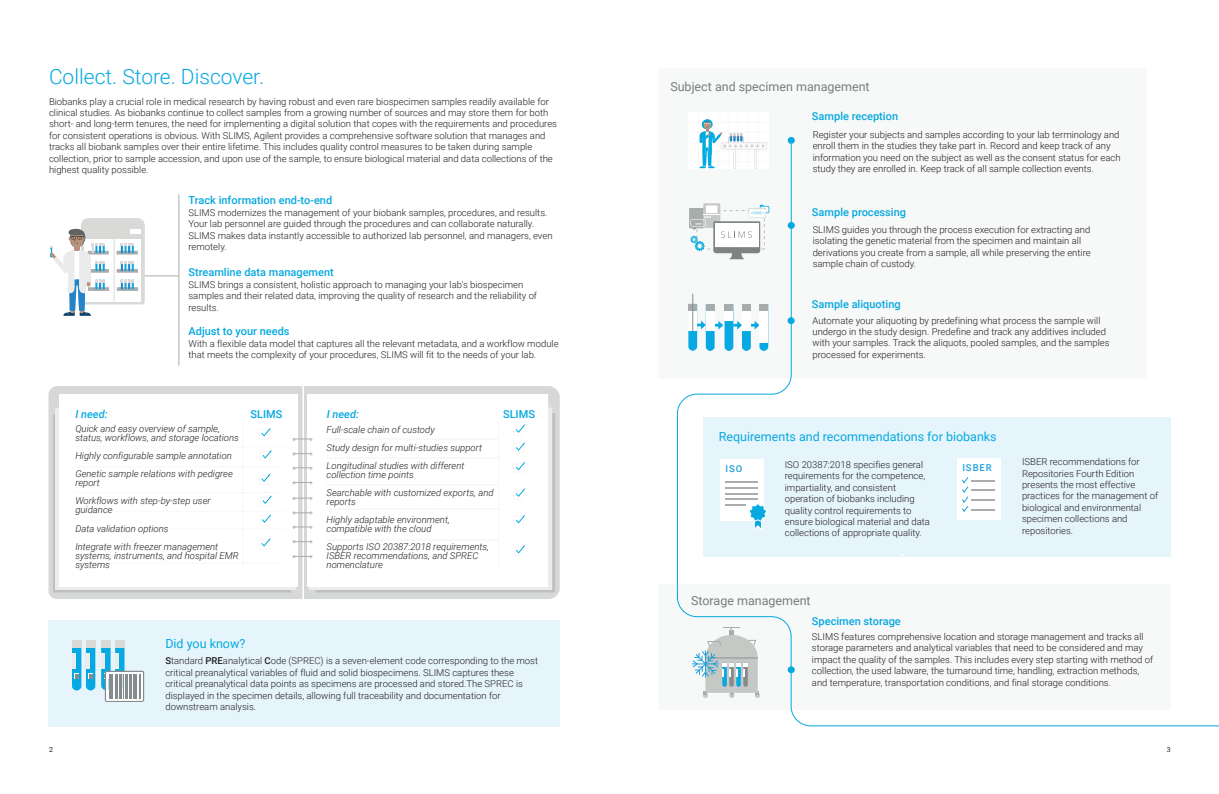
<style>
.page{position:relative;width:1219px;height:794px;background:#fff}
.page>*{position:absolute;margin:0;border:0;box-sizing:border-box;transform-origin:0 0}
.t1{font:300 21px "Roboto";color:#06a9e0}
.t2{font:12.5px "Roboto";color:#06a9e0}
.t3{font:12.5px "Roboto";color:#7a7d7f}
.t4{font:500 11px "Roboto";color:#06a9e0}
.t5{font:italic 500 11px "Roboto";color:#06a9e0}
.t6{font:300 9.5px/11.4px "Roboto";color:#221e1f}
.t7{font:italic 300 9.5px/18px "Roboto";color:#221e1f}
.t8{font:500 9.5px "Roboto";letter-spacing:.1em;color:#1ea0da}
.t9{font:7px "Roboto";color:#221e1f}
.s1{font-weight:500}
</style>
<div class="page">
<div style="left:659px;top:584px;width:512px;height:126px;background:#f7f8f8"></div>
<div style="left:48px;top:620px;width:512px;height:106px;background:#e6f5fc"></div>
<svg style="left:304px;top:386px;width:256px;height:213px;background:#d8d9d9"></svg>
<svg style="left:315px;top:413px;width:241px;height:180px;background:#c9cbca"></svg>
<div style="left:48px;top:386px;width:254px;height:213px;background:#d6d7d7"></div>
<svg style="left:53px;top:414px;width:238px;height:179px"></svg>
<div style="left:55px;top:408px;width:241px;height:181px;background:linear-gradient(to bottom,#f5f6f5,#f6f6f5)"></div>
<svg style="left:309px;top:408px;width:243px;height:181px"></svg>
<div style="left:60px;top:394px;width:238px;height:192px;background:#fff"></div>
<div style="left:308px;top:394px;width:240px;height:192px;background:#fff"></div>
<div style="left:72px;top:640px;width:9px;height:8px;background:#d9d9d7"></div>
<div style="left:86px;top:640px;width:9px;height:8px;background:#d9d9d7"></div>
<div style="left:101px;top:640px;width:10px;height:7px;background:#d9d9d7"></div>
<div style="left:115px;top:640px;width:9px;height:7px;background:#d9d9d7"></div>
<svg style="left:101px;top:647px;width:43px;height:55px"></svg>
<svg style="left:72px;top:648px;width:23px;height:42px"></svg>
<hr style="left:178px;top:194px;width:1px;height:172px;background:#abacae">
<hr style="left:132px;top:275px;width:46px;height:1px;background:#abacae">
<svg style="left:50px;top:218px;width:95px;height:98px"></svg>
<svg style="left:292px;top:438px;width:21px;height:3px"></svg>
<svg style="left:292px;top:452px;width:21px;height:4px"></svg>
<svg style="left:292px;top:467px;width:21px;height:3px"></svg>
<svg style="left:292px;top:481px;width:21px;height:3px"></svg>
<svg style="left:292px;top:497px;width:21px;height:3px"></svg>
<svg style="left:292px;top:511px;width:21px;height:3px"></svg>
<svg style="left:292px;top:525px;width:21px;height:4px"></svg>
<svg style="left:292px;top:540px;width:21px;height:3px"></svg>
<svg style="left:292px;top:555px;width:21px;height:3px"></svg>
<hr style="left:244px;top:446px;width:40px;height:1px;background:#f7f8f8">
<hr style="left:75px;top:446px;width:168px;height:1px;background:#f7f8f8">
<hr style="left:244px;top:466px;width:40px;height:1px;background:#f7f8f8">
<hr style="left:75px;top:466px;width:168px;height:1px;background:#f7f8f8">
<hr style="left:244px;top:492px;width:40px;height:1px;background:#f7f8f8">
<hr style="left:75px;top:492px;width:168px;height:1px;background:#f7f8f8">
<hr style="left:244px;top:510px;width:40px;height:1px;background:#f7f8f8">
<hr style="left:75px;top:510px;width:168px;height:1px;background:#f7f8f8">
<hr style="left:244px;top:528px;width:40px;height:1px;background:#f7f8f8">
<hr style="left:75px;top:528px;width:168px;height:1px;background:#f7f8f8">
<hr style="left:244px;top:563px;width:40px;height:1px;background:#f7f8f8">
<hr style="left:75px;top:563px;width:168px;height:1px;background:#f7f8f8">
<svg style="left:261px;top:428px;width:10px;height:9px"></svg>
<svg style="left:262px;top:450px;width:10px;height:9px"></svg>
<svg style="left:261px;top:473px;width:10px;height:9px"></svg>
<svg style="left:262px;top:495px;width:10px;height:9px"></svg>
<svg style="left:262px;top:514px;width:9px;height:9px"></svg>
<svg style="left:261px;top:538px;width:10px;height:9px"></svg>
<svg style="left:516px;top:424px;width:9px;height:9px"></svg>
<svg style="left:516px;top:442px;width:9px;height:9px"></svg>
<svg style="left:516px;top:462px;width:9px;height:9px"></svg>
<svg style="left:516px;top:488px;width:9px;height:9px"></svg>
<svg style="left:516px;top:515px;width:9px;height:9px"></svg>
<svg style="left:516px;top:545px;width:9px;height:9px"></svg>
<hr style="left:326px;top:438px;width:172px;height:1px;background:#f7f8f8">
<hr style="left:327px;top:509px;width:171px;height:1px;background:#f7f8f8">
<hr style="left:326px;top:539px;width:172px;height:1px;background:#f7f8f8">
<hr style="left:243px;top:529px;width:1px;height:34px;background:#f7f8f8">
<svg style="left:676px;top:119px;width:543px;height:608px"></svg>
<hr style="left:327px;top:457px;width:171px;height:1px;background:#f7f8f8">
<hr style="left:326px;top:484px;width:172px;height:1px;background:#f7f8f8">
<h1 class="t1" style="left:49px;top:62px;width:217px">Collect. Store. Discover.</h1>
<p class="t6" style="left:49px;top:95px;width:509px">Biobanks play a crucial role in medical research by having robust and even rare biospecimen samples readily available for clinical studies. As biobanks continue to collect samples from a growing number of sources and may store them for both short- and long-term tenures, the need for implementing a digital solution that copes with the requirements and procedures for consistent operations is obvious. With SLIMS, Agilent provides a comprehensive software solution that manages and tracks all biobank samples over their entire lifetime. This includes quality control measures to be taken during sample collection, prior to sample accession, and upon use of the sample, to ensure biological material and data collections of the highest quality possible.</p>
<p class="t4" style="left:188px;top:193px;width:145px">Track information end-to-end</p>
<p class="t6" style="left:188px;top:206px;width:366px">SLIMS modernizes the management of your biobank samples, procedures, and results.<br>Your lab personnel are guided through the procedures and can collaborate naturally.<br>SLIMS makes data instantly accessible to authorized lab personnel, and managers, even remotely.</p>
<p class="t4" style="left:188px;top:265px;width:147px">Streamline data management</p>
<p class="t6" style="left:188px;top:278px;width:350px">SLIMS brings a consistent, holistic approach to managing your lab’s biospecimen samples and their related data, improving the quality of research and the reliability of results.</p>
<p class="t4" style="left:188px;top:324px;width:103px">Adjust to your needs</p>
<p class="t6" style="left:188px;top:337px;width:372px">With a flexible data model that captures all the relevant metadata, and a workflow module that meets the complexity of your procedures, SLIMS will fit to the needs of your lab.</p>
<p class="t5" style="left:75px;top:407px;width:34px">I need:</p>
<p class="t4" style="left:250px;top:407px;width:33px">SLIMS</p>
<p class="t5" style="left:327px;top:407px;width:34px">I need:</p>
<p class="t4" style="left:503px;top:407px;width:33px">SLIMS</p>
<p class="t7" style="left:75px;top:424px;width:165px;line-height:9px">Quick and easy overview of sample, status, workflows, and storage locations</p>
<p class="t7" style="left:75px;top:447px;width:159px">Highly configurable sample annotation<br>Genetic sample relations with pedigree</p>
<p class="t7" style="left:75px;top:474px;width:137px">report<br>Workflows with step-by-step user</p>
<p class="t7" style="left:75px;top:501px;width:144px">guidance<br>Data validation options<br>Integrate with freezer management</p>
<p class="t7" style="left:75px;top:550px;width:165px;line-height:9px">systems, instruments, and hospital EMR systems</p>
<h2 class="t2" style="left:165px;top:635px;width:81px">Did you know?</h2>
<p class="t7" style="left:327px;top:420px;width:157px">Full-scale chain of custody<br>Study design for multi-studies support<br>Longitudinal studies with different</p>
<p class="t7" style="left:327px;top:465px;width:168px">collection time points<br>Searchable with customized exports, and</p>
<p class="t7" style="left:327px;top:492px;width:125px">reports<br>Highly adaptable environment,</p>
<p class="t7" style="left:327px;top:519px;width:164px">compatible with the cloud<br>Supports ISO 20387:2018 requirements,</p>
<p class="t7" style="left:327px;top:551px;width:153px;line-height:9px">ISBER recommendations, and SPREC nomenclature</p>
<p class="t9" style="left:49px;top:745px;width:5px">2</p>
<p class="t6" style="left:165px;top:655px;width:374px"><span class="s1">S</span>tandard <span class="s1">PRE</span>analytical <span class="s1">C</span>ode (SPREC) is a seven-element code corresponding to the most critical preanalytical variables of fluid and solid biospecimens. SLIMS captures these critical preanalytical data points as specimens are processed and stored.The SPREC is displayed in the specimen details, allowing full traceability and documentation for downstream analysis.</p>
<h2 class="t3" style="left:670px;top:77px;width:201px">Subject and specimen management</h2>
<p class="t4" style="left:812px;top:108px;width:88px">Sample reception</p>
<p class="t6" style="left:813px;top:129px;width:310px">Register your subjects and samples according to your lab terminology and enroll them in the studies they take part in. Record and keep track of any information you need on the subject as well as the consent status for each study they are enrolled in. Keep track of all sample collection events.</p>
<p class="t4" style="left:812px;top:204px;width:96px">Sample processing</p>
<p class="t6" style="left:813px;top:223px;width:280px">SLIMS guides you through the process execution for extracting and isolating the genetic material from the specimen and maintain all derivations you create from a sample, all while preserving the entire sample chain of custody.</p>
<p class="t4" style="left:812px;top:296px;width:90px">Sample aliquoting</p>
<p class="t6" style="left:812px;top:314px;width:298px">Automate your aliquoting by predefining what process the sample will undergo in the study design. Predefine and track any additives included with your samples. Track the aliquots, pooled samples, and the samples processed for experiments.</p>
<h2 class="t2" style="left:719px;top:427px;width:279px">Requirements and recommendations for biobanks</h2>
<p class="t6" style="left:785px;top:458px;width:147px">ISO 20387:2018 specifies general requirements for the competence, impartiality, and consistent operation of biobanks including quality control requirements to ensure biological material and data collections of appropriate quality.</p>
<p class="t8" style="left:725px;top:462px;width:18px">ISO</p>
<p class="t8" style="left:962px;top:461px;width:31px">ISBER</p>
<h2 class="t3" style="left:691px;top:591px;width:121px">Storage management</h2>
<p class="t4" style="left:812px;top:613px;width:90px">Specimen storage</p>
<p class="t6" style="left:1022px;top:456px;width:138px">ISBER recommendations for<br>Repositories Fourth Edition presents the most effective practices for the management of biological and environmental specimen collections and repositories.</p>
<p class="t6" style="left:812px;top:630px;width:343px">SLIMS features comprehensive location and storage management and tracks all storage parameters and analytical variables that need to be considered and may impact the quality of the samples. This includes every step starting with method of collection, the used labware, the turnaround time, handling, extraction methods, and temperature, transportation conditions, and final storage conditions.</p>
<p class="t9" style="left:1167px;top:745px;width:5px">3</p>
</div>
